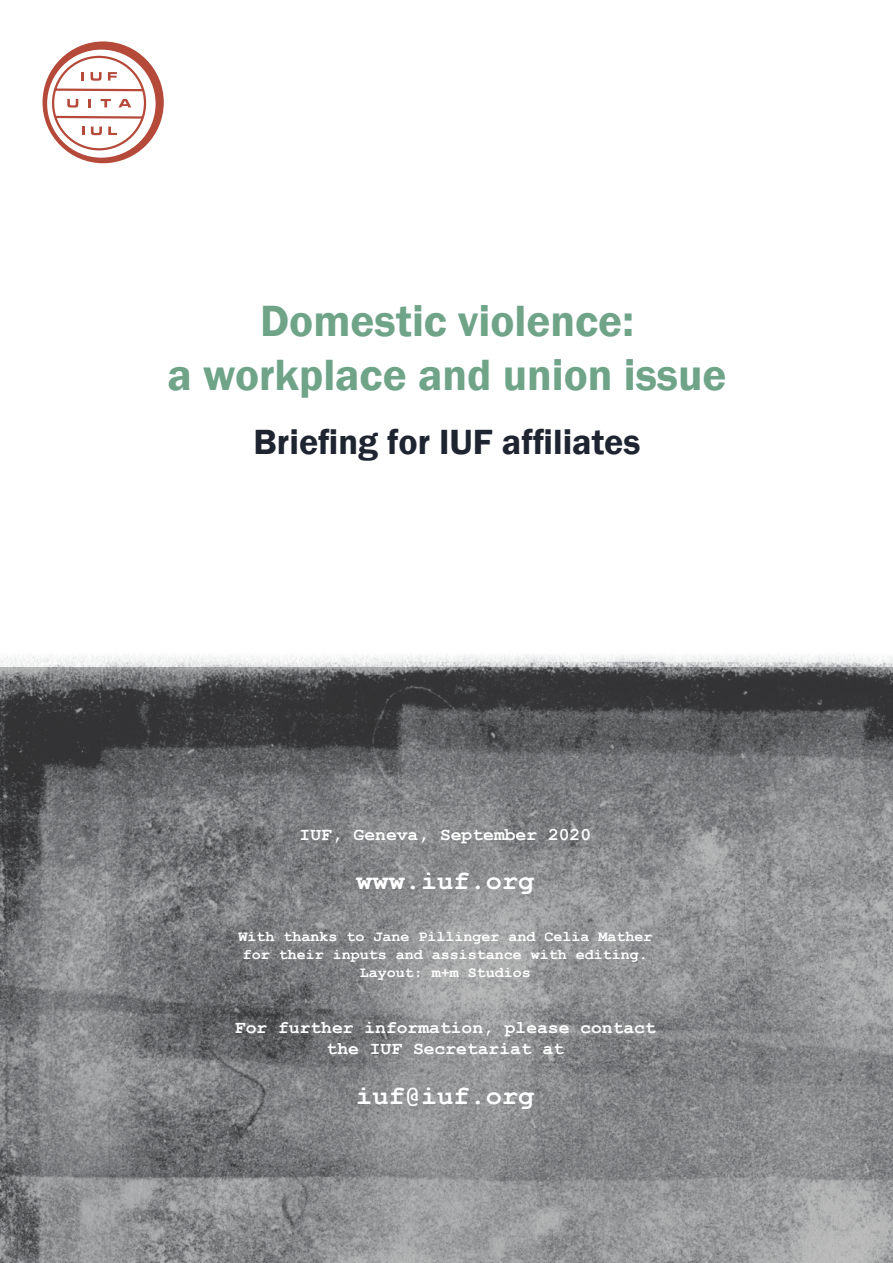
<style>
.page{position:relative;width:893px;height:1263px;background:#fff}
.page>*{position:absolute;margin:0;border:0;box-sizing:border-box;transform-origin:0 0}
.t1{font:600 45px/54px "Franklin Gothic";color:#6fa489;text-align:center}
.t2{font:600 36px "Franklin Gothic";color:#1f2431}
.t3{font:700 27px "Courier New";color:#fff}
.t4{font:700 18px/21.6px "Courier New";color:#fff;text-align:center}
.t5{font:700 15px/18px "Courier New";color:#fff;text-align:center}
</style>
<div class="page">
<div style="left:43px;top:41px;width:121px;height:122px;background:#b5493a;border-radius:50%"></div>
<div style="left:47px;top:50px;width:109px;height:108px;background:#fff;border-radius:50%"></div>
<svg style="left:51px;top:55px;width:96px;height:97px"></svg>
<img style="left:0;top:654px;width:893px;height:609px">
<h1 class="t1" style="left:167px;top:294px;width:561px">Domestic violence:<br>a workplace and union issue</h1>
<h2 class="t2" style="left:254px;top:420px;width:388px">Briefing for IUF affiliates</h2>
<p class="t4" style="left:300px;top:822px;width:293px">IUF, Geneva, September 2020</p>
<h3 class="t3" style="left:356px;top:864px;width:180px">www.iuf.org</h3>
<p class="t5" style="left:238px;top:927px;width:416px">With thanks to Jane Pillinger and Celia Mather for their inputs and assistance with editing.<br>Layout: m+m Studios</p>
<p class="t4" style="left:235px;top:1016px;width:422px">For further information, please contact the IUF Secretariat at</p>
<h3 class="t3" style="left:356px;top:1078px;width:180px">iuf@iuf.org</h3>
</div>
